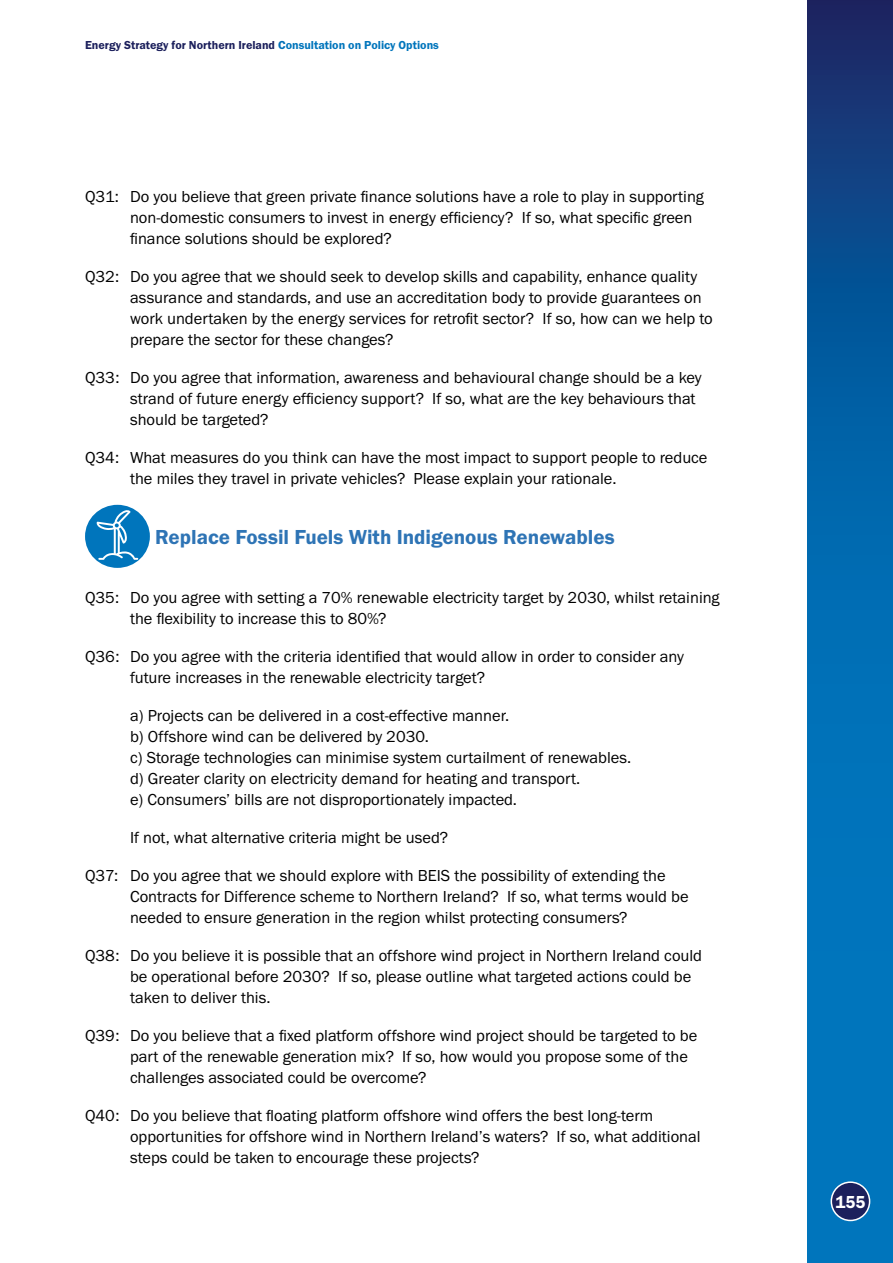
<style>
.page{position:relative;width:893px;height:1263px;background:#fff}
.page>*{position:absolute;margin:0;border:0;box-sizing:border-box;transform-origin:0 0}
.P_-_Body{font:21px "Franklin Gothic URW Dem";color:#2e74b5}
.t1{font:18px "Franklin Gothic URW Dem";color:#fff;scale:.94 1}
.P_-_Body-2{font:16.5px/21px "Franklin Gothic URW Boo";color:#000}
.t2{font:12px "Franklin Gothic URW Dem";color:#1c205c}
.s1{color:#006fb7}
.s2{color:#0075bc}
</style>
<div class="page">
<svg style="left:808px;top:0;width:85px;height:1263px;background:#0462a7"></svg>
<div style="left:831px;top:1182px;width:39px;height:38px;background:#1c205c;border-radius:50%"></div>
<div style="left:831px;top:1181px;width:39px;height:40px;border:2px solid #fff;border-radius:50%"></div>
<div style="left:85px;top:505px;width:65px;height:63px;background:#0075bc;border-radius:50%"></div>
<svg style="left:96px;top:510px;width:42px;height:50px"></svg>
<p class="t2" style="left:85px;top:38px;width:355px">Energy Strategy for Northern Ireland <span class="s1">C</span><span class="s2">onsultation on Policy Options</span></p>
<p class="P_-_Body-2" style="left:130px;top:186px;width:575px;text-indent:-45px">Q31: Do you believe that green private finance solutions have a role to play in supporting non-domestic consumers to invest in energy efficiency? If so, what specific green finance solutions should be explored?</p>
<p class="P_-_Body-2" style="left:130px;top:266px;width:584px;text-indent:-45px">Q32: Do you agree that we should seek to develop skills and capability, enhance quality assurance and standards, and use an accreditation body to provide guarantees on work undertaken by the energy services for retrofit sector? If so, how can we help to prepare the sector for these changes?</p>
<p class="P_-_Body-2" style="left:130px;top:367px;width:573px;text-indent:-45px">Q33: Do you agree that information, awareness and behavioural change should be a key strand of future energy efficiency support? If so, what are the key behaviours that should be targeted?</p>
<p class="P_-_Body-2" style="left:130px;top:447px;width:579px;text-indent:-45px">Q34: What measures do you think can have the most impact to support people to reduce the miles they travel in private vehicles? Please explain your rationale.</p>
<p class="P_-_Body" style="left:155px;top:524px;width:461px">Replace Fossil Fuels With Indigenous Renewables</p>
<p class="P_-_Body-2" style="left:130px;top:587px;width:591px;text-indent:-45px">Q35: Do you agree with setting a 70% renewable electricity target by 2030, whilst retaining the flexibility to increase this to 80%?</p>
<p class="P_-_Body-2" style="left:130px;top:646px;width:555px;text-indent:-45px">Q36: Do you agree with the criteria identified that would allow in order to consider any future increases in the renewable electricity target?</p>
<p class="P_-_Body-2" style="left:130px;top:705px;width:381px">a) Projects can be delivered in a cost-effective manner.</p>
<p class="P_-_Body-2" style="left:130px;top:726px;width:300px">b) Offshore wind can be delivered by 2030.</p>
<p class="P_-_Body-2" style="left:130px;top:747px;width:503px">c) Storage technologies can minimise system curtailment of renewables.</p>
<p class="P_-_Body-2" style="left:130px;top:768px;width:452px">d) Greater clarity on electricity demand for heating and transport.</p>
<p class="P_-_Body-2" style="left:130px;top:789px;width:389px">e) Consumers’ bills are not disproportionately impacted.</p>
<p class="P_-_Body-2" style="left:130px;top:827px;width:320px">If not, what alternative criteria might be used?</p>
<p class="P_-_Body-2" style="left:130px;top:865px;width:560px;text-indent:-45px">Q37: Do you agree that we should explore with BEIS the possibility of extending the<br>Contracts for Difference scheme to Northern Ireland? If so, what terms would be needed to ensure generation in the region whilst protecting consumers?</p>
<p class="P_-_Body-2" style="left:130px;top:945px;width:574px;text-indent:-45px">Q38: Do you believe it is possible that an offshore wind project in Northern Ireland could be operational before 2030? If so, please outline what targeted actions could be taken to deliver this.</p>
<p class="P_-_Body-2" style="left:130px;top:1025px;width:569px;text-indent:-45px">Q39: Do you believe that a fixed platform offshore wind project should be targeted to be part of the renewable generation mix? If so, how would you propose some of the challenges associated could be overcome?</p>
<p class="P_-_Body-2" style="left:130px;top:1105px;width:572px;text-indent:-45px">Q40: Do you believe that floating platform offshore wind offers the best long-term opportunities for offshore wind in Northern Ireland’s waters? If so, what additional steps could be taken to encourage these projects?</p>
<p class="t1" style="left:835px;top:1191px;width:33px">155</p>
</div>
